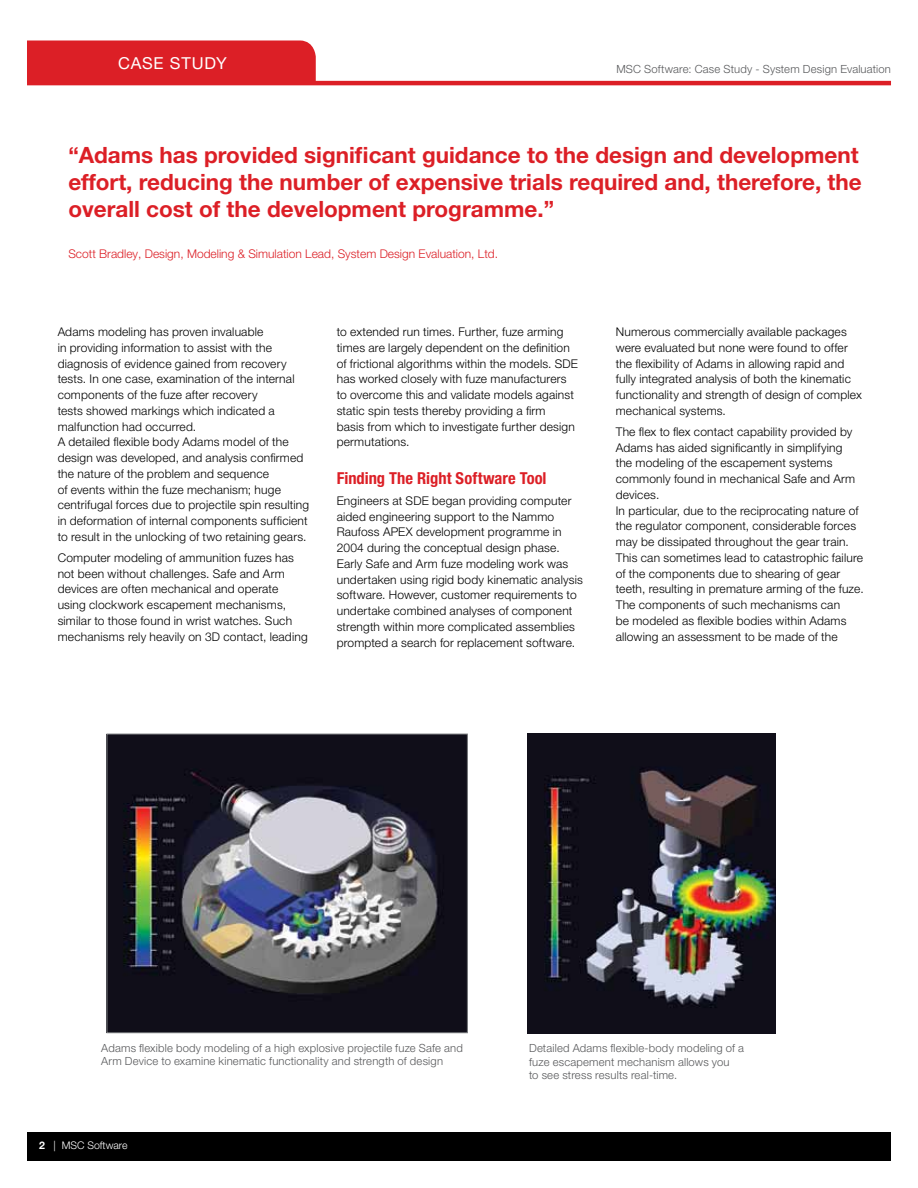
<style>
.page{position:relative;width:918px;height:1188px;background:#fff}
.page>*{position:absolute;margin:0;border:0;box-sizing:border-box;transform-origin:0 0}
.t1{font:700 22.5px/27px "Helvetica Neue LT Pro";color:#dc1f26}
.t2{font:700 condensed 16.5px "Helvetica Neue LT Pro";color:#dc1f26}
.t3{font:16.5px "Helvetica Neue LT Pro";letter-spacing:.045em;color:#fff}
.t4{font:300 12px/15.8px "Helvetica Neue LT Pro";letter-spacing:.015em;color:#000}
.t5{font:300 12px "Helvetica Neue LT Pro";color:#dc1f26}
.t6{font:300 11.25px/13.5px "Helvetica Neue LT Pro";letter-spacing:.015em;color:#58595b}
.t7{font:300 10.5px "Helvetica Neue LT Pro";color:#fff}
.s1{font-weight:700}
</style>
<div class="page">
<hr style="left:27px;top:81px;width:864px;height:4px;background:#dc1f26">
<div style="left:27px;top:40px;width:289px;height:41px;background:#dc1f26"></div>
<div style="left:27px;top:1132px;width:864px;height:29px;background:#000"></div>
<img style="left:109px;top:736px;width:357px;height:295px">
<div style="left:107px;top:734px;width:361px;height:299px;border:1px solid #808285"></div>
<img style="left:527px;top:734px;width:248px;height:299px">
<h2 class="t3" style="left:118px;top:53px;width:110px">CASE STUDY</h2>
<p class="t6" style="left:616px;top:62px;width:276px">MSC Software: Case Study - System Design Evaluation</p>
<h1 class="t1" style="left:68px;top:141px;width:795px">“Adams has provided significant guidance to the design and development effort, reducing the number of expensive trials required and, therefore, the overall cost of the development programme.”</h1>
<p class="t5" style="left:68px;top:246px;width:431px">Scott Bradley, Design, Modeling &amp; Simulation Lead, System Design Evaluation, Ltd.</p>
<p class="t4" style="left:58px;top:324px;width:253px">Adams modeling has proven invaluable<br>in providing information to assist with the diagnosis of evidence gained from recovery tests. In one case, examination of the internal components of the fuze after recovery<br>tests showed markings which indicated a malfunction had occurred.<br>A detailed flexible body Adams model of the design was developed, and analysis confirmed the nature of the problem and sequence<br>of events within the fuze mechanism; huge centrifugal forces due to projectile spin resulting in deformation of internal components sufficient to result in the unlocking of two retaining gears.</p>
<p class="t4" style="left:58px;top:550px;width:252px">Computer modeling of ammunition fuzes has not been without challenges. Safe and Arm devices are often mechanical and operate using clockwork escapement mechanisms, similar to those found in wrist watches. Such mechanisms rely heavily on 3D contact, leading</p>
<p class="t4" style="left:337px;top:324px;width:243px">to extended run times. Further, fuze arming times are largely dependent on the definition of frictional algorithms within the models. SDE has worked closely with fuze manufacturers to overcome this and validate models against static spin tests thereby providing a firm<br>basis from which to investigate further design permutations.</p>
<h2 class="t2" style="left:337px;top:468px;width:211px">Finding The Right Software Tool</h2>
<p class="t4" style="left:337px;top:493px;width:248px">Engineers at SDE began providing computer aided engineering support to the Nammo Raufoss APEX development programme in 2004 during the conceptual design phase.<br>Early Safe and Arm fuze modeling work was undertaken using rigid body kinematic analysis software. However, customer requirements to undertake combined analyses of component strength within more complicated assemblies prompted a search for replacement software.</p>
<p class="t4" style="left:616px;top:324px;width:248px">Numerous commercially available packages were evaluated but none were found to offer the flexibility of Adams in allowing rapid and fully integrated analysis of both the kinematic functionality and strength of design of complex mechanical systems.</p>
<p class="t4" style="left:616px;top:424px;width:249px">The flex to flex contact capability provided by Adams has aided significantly in simplifying<br>the modeling of the escapement systems commonly found in mechanical Safe and Arm devices.<br>In particular, due to the reciprocating nature of the regulator component, considerable forces may be dissipated throughout the gear train.<br>This can sometimes lead to catastrophic failure of the components due to shearing of gear teeth, resulting in premature arming of the fuze.<br>The components of such mechanisms can<br>be modeled as flexible bodies within Adams allowing an assessment to be made of the</p>
<p class="t6" style="left:101px;top:1041px;width:363px">Adams flexible body modeling of a high explosive projectile fuze Safe and<br>Arm Device to examine kinematic functionality and strength of design</p>
<p class="t6" style="left:529px;top:1041px;width:216px">Detailed Adams flexible-body modeling of a fuze escapement mechanism allows you<br>to see stress results real-time.</p>
<p class="t7" style="left:39px;top:1139px;width:90px"><span class="s1">2</span> | MSC Software</p>
</div>
